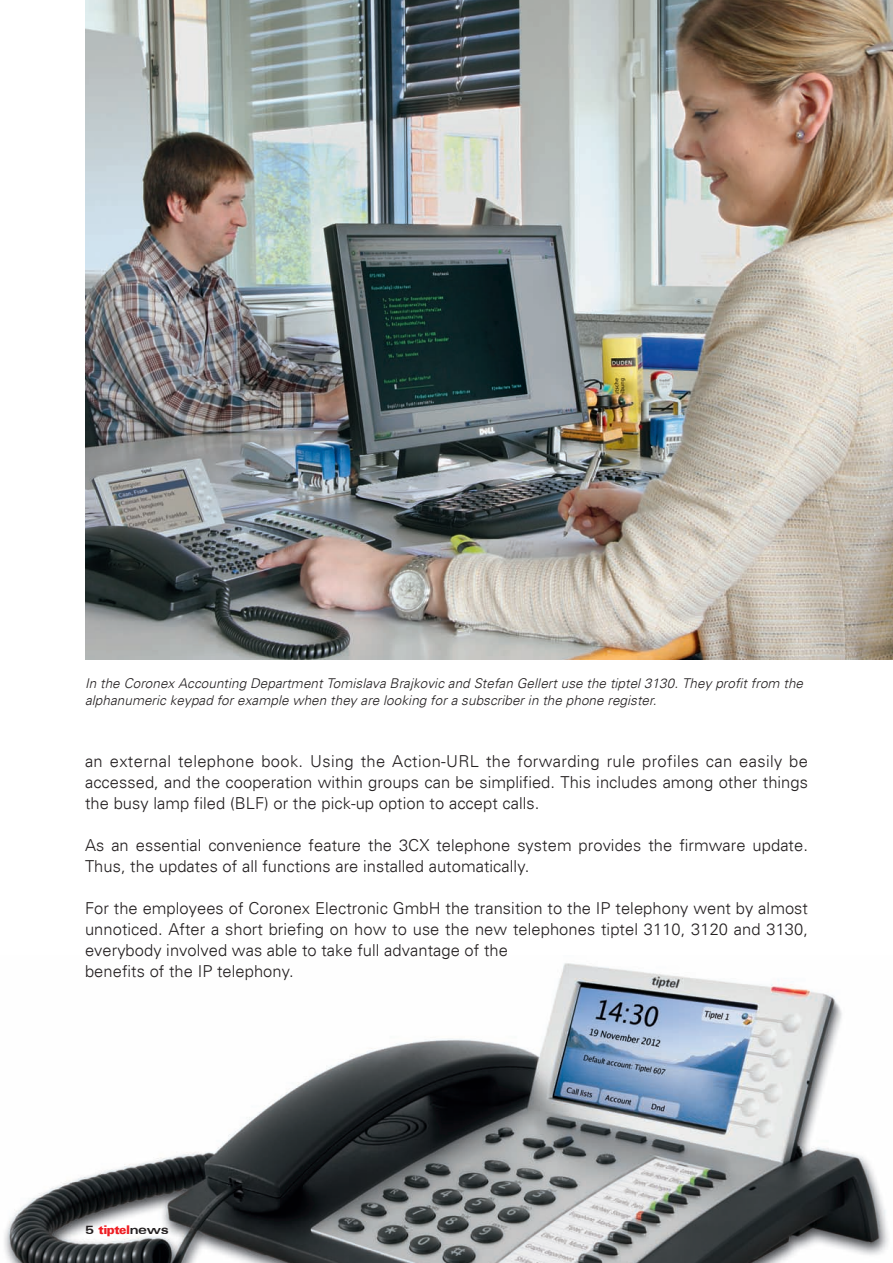
<style>
.page{position:relative;width:893px;height:1263px;background:#fff}
.page>*{position:absolute;margin:0;border:0;box-sizing:border-box;transform-origin:0 0}
.t1{font:16.5px/21px "USA Light Plain";letter-spacing:.005em;color:#231f20;text-align:justify}
.t2{font:italic 13.5px/17.2px "USA Light";letter-spacing:.005em;color:#231f20}
.t3{font:12px "USA Black Plain";letter-spacing:-.04em;color:#ee1d23}
.s1{font-family:"Univers";font-weight:700;font-stretch:expanded;color:#231f20}
</style>
<div class="page">
<img style="left:4px;top:963px;width:885px;height:300px">
<img style="left:85px;top:0;width:808px;height:659px">
<p class="t2" style="left:85px;top:674px;width:719px">In the Coronex Accounting Department Tomislava Brajkovic and Stefan Gellert use the tiptel 3130. They profit from the alphanumeric keypad for example when they are looking for a subscriber in the phone register.</p>
<p class="t1" style="left:85px;top:750px;width:724px">an external telephone book. Using the Action-URL the forwarding rule profiles can easily be accessed, and the cooperation within groups can be simplified. This includes among other things the busy lamp filed (BLF) or the pick-up option to accept calls.</p>
<p class="t1" style="left:85px;top:834px;width:724px">As an essential convenience feature the 3CX telephone system provides the firmware update.<br>Thus, the updates of all functions are installed automatically.</p>
<p class="t1" style="left:85px;top:897px;width:724px">For the employees of Coronex Electronic GmbH the transition to the IP telephony went by almost unnoticed. After a short briefing on how to use the new telephones tiptel 3110, 3120 and 3130, everybody involved was able to take full advantage of the</p>
<p class="t1" style="left:85px;top:960px;width:210px">benefits of the IP telephony.</p>
<p class="t3" style="left:85px;top:1222px;width:85px"><span class="s1">5</span> tiptel<span class="s1">news</span></p>
</div>
